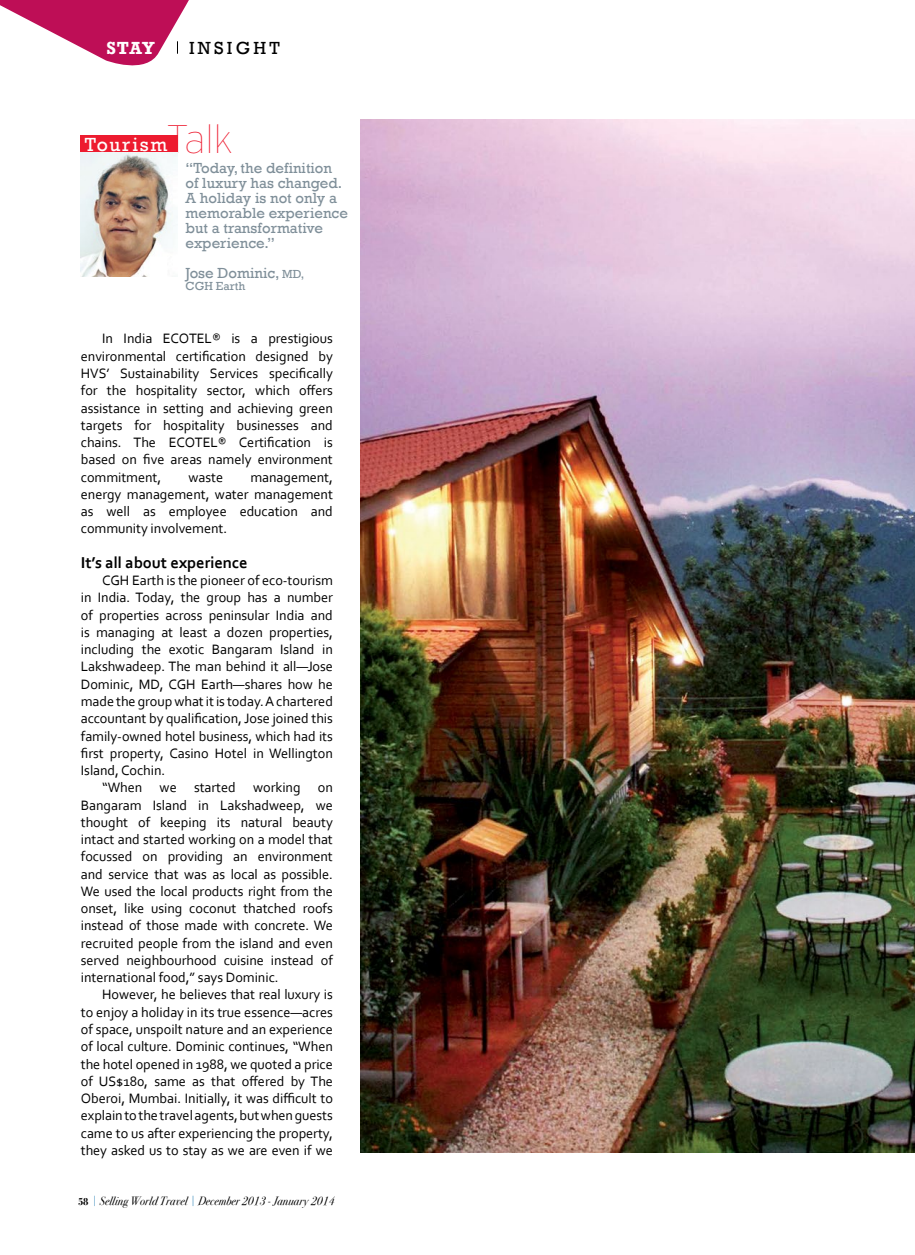
<style>
.page{position:relative;width:915px;height:1255px;background:#fff}
.page>*{position:absolute;margin:0;border:0;box-sizing:border-box;transform-origin:0 0}
.t1{font:19.5px "Rockwell";letter-spacing:.085em;color:#fff}
.t2{font:18px "Rockwell";letter-spacing:.18em;color:#000}
.t3{font:700 18px "Rockwell";color:#fff}
.t4{font:700 16.5px "Corbel";letter-spacing:-.005em;color:#000}
.t5{font:15px/15px "Rockwell";color:#7f8f99}
.t6{font:14.25px/17.2px "Corbel";letter-spacing:-.005em;color:#000;text-align:justify}
.t7{font:12px "Bodoni Svty Two ITCTT Book Ita";letter-spacing:.02em;color:#000;scale:.9 1}
.t8{font:12px "Rockwell";color:#7f8f99}
.s1{font-family:"Interstate";font-weight:100;font-size:39.75px;color:#ed1b2f}
.s2{font-size:12px}
.s3{font-family:"Bodoni Svty Two ITCTT Bold";font-size:10.5px}
.s4{color:#4b95c1}
</style>
<div class="page">
<img style="left:361px;top:119px;width:553px;height:1033px">
<div style="left:81px;top:135px;width:97px;height:18px;background:#ed1b2f"></div>
<img style="left:81px;top:153px;width:97px;height:123px">
<svg style="left:0;top:0;width:189px;height:66px"></svg>
<p class="t3" style="left:106px;top:37px;width:50px">STAY</p>
<p class="t2" style="left:189px;top:37px;width:92px">INSIGHT</p>
<p class="t1" style="left:85px;top:133px;width:149px">Tourism<span class="s1">Talk</span></p>
<p class="t5" style="left:185px;top:161px;width:164px">“Today, the definition of luxury has changed.<br>A holiday is not only a memorable experience but a transformative experience.”</p>
<p class="t5" style="left:185px;top:266px;width:120px">Jose Dominic, <span class="s2">MD,</span></p>
<p class="t8" style="left:185px;top:279px;width:61px">CGH Earth</p>
<p class="t6" style="left:81px;top:330px;width:253px;text-indent:21px">In India ECOTEL® is a prestigious environmental certification designed by HVS’ Sustainability Services specifically for the hospitality sector, which offers assistance in setting and achieving green targets for hospitality businesses and chains. The ECOTEL® Certification is based on five areas namely environment commitment,</p>
<p class="t6" style="left:81px;top:468px;width:253px;text-indent:169px">management, energy management, water management as well as employee education and community involvement.</p>
<p class="t4" style="left:81px;top:552px;width:168px">It’s all about experience</p>
<p class="t6" style="left:102px;top:571px;width:232px">CGH Earth is the pioneer of eco-tourism</p>
<p class="t6" style="left:81px;top:588px;width:253px">in India. Today, the group has a number</p>
<p class="t6" style="left:81px;top:606px;width:253px">of properties across peninsular India and</p>
<p class="t6" style="left:81px;top:623px;width:253px">is managing at least a dozen properties,</p>
<p class="t6" style="left:81px;top:640px;width:253px">including the exotic Bangaram Island in</p>
<p class="t6" style="left:81px;top:657px;width:253px">Lakshwadeep. The man behind it all—Jose</p>
<p class="t6" style="left:81px;top:675px;width:253px">Dominic, MD, CGH Earth—shares how he</p>
<p class="t6" style="left:81px;top:692px;width:253px">made the group what it is today. A chartered</p>
<p class="t6" style="left:81px;top:709px;width:253px">accountant by qualification, Jose joined this</p>
<p class="t6" style="left:81px;top:726px;width:253px">family-owned hotel business, which had its</p>
<p class="t6" style="left:81px;top:744px;width:253px">first property, Casino Hotel in Wellington</p>
<p class="t6" style="left:81px;top:761px;width:86px">Island, Cochin.</p>
<p class="t6" style="left:102px;top:778px;width:232px">“When we started working on</p>
<p class="t6" style="left:81px;top:795px;width:253px">Bangaram Island in Lakshadweep, we</p>
<p class="t6" style="left:81px;top:813px;width:253px">thought of keeping its natural beauty</p>
<p class="t6" style="left:81px;top:830px;width:253px">intact and started working on a model that</p>
<p class="t6" style="left:81px;top:847px;width:253px">focussed on providing an environment</p>
<p class="t6" style="left:81px;top:864px;width:253px">and service that was as local as possible.</p>
<p class="t6" style="left:81px;top:882px;width:253px">We used the local products right from the</p>
<p class="t6" style="left:81px;top:899px;width:253px">onset, like using coconut thatched roofs</p>
<p class="t6" style="left:81px;top:916px;width:253px">instead of those made with concrete. We</p>
<p class="t6" style="left:81px;top:933px;width:253px">recruited people from the island and even</p>
<p class="t6" style="left:81px;top:951px;width:253px">served neighbourhood cuisine instead of</p>
<p class="t6" style="left:81px;top:968px;width:199px">international food,” says Dominic.</p>
<p class="t6" style="left:102px;top:985px;width:232px">However, he believes that real luxury is</p>
<p class="t6" style="left:81px;top:1003px;width:253px">to enjoy a holiday in its true essence—acres</p>
<p class="t6" style="left:81px;top:1020px;width:253px">of space, unspoilt nature and an experience</p>
<p class="t6" style="left:81px;top:1037px;width:253px">of local culture. Dominic continues, “When</p>
<p class="t6" style="left:81px;top:1054px;width:253px">the hotel opened in 1988, we quoted a price</p>
<p class="t6" style="left:81px;top:1072px;width:253px">of US$180, same as that offered by The</p>
<p class="t6" style="left:81px;top:1089px;width:253px">Oberoi, Mumbai. Initially, it was difficult to</p>
<p class="t6" style="left:81px;top:1106px;width:253px">explain to the travel agents, but when guests</p>
<p class="t6" style="left:81px;top:1123px;width:253px">came to us after experiencing the property,</p>
<p class="t6" style="left:81px;top:1141px;width:253px">they asked us to stay as we are even if we</p>
<p class="t6" style="left:188px;top:468px;width:36px">waste</p>
<p class="t7" style="left:78px;top:1193px;width:286px"><span class="s3">58</span> <span class="s4">|</span> Selling World Travel <span class="s4">|</span> December 2013 - January 2014</p>
</div>
